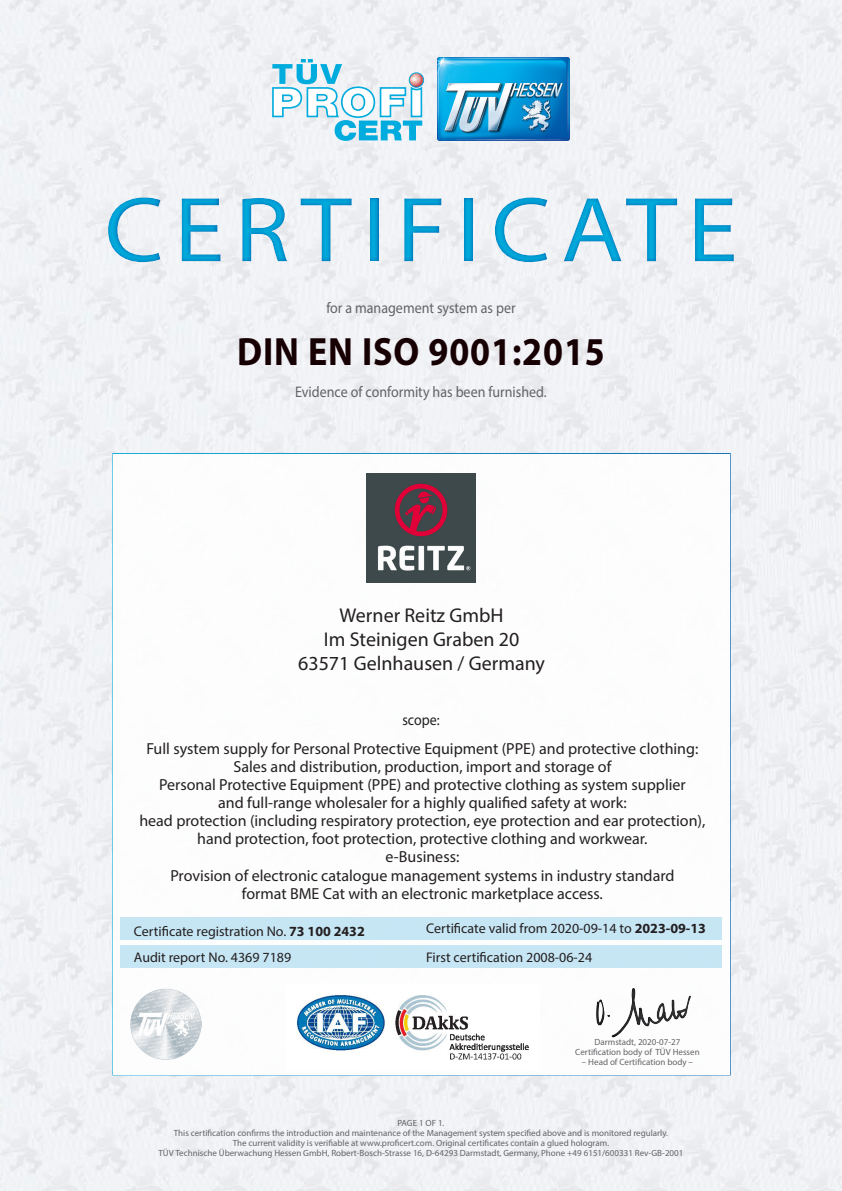
<style>
.page{position:relative;width:842px;height:1191px;background:#fff}
.page>*{position:absolute;margin:0;border:0;box-sizing:border-box;transform-origin:0 0}
.t1{font:93px "Myriad Pro";letter-spacing:.1em;color:#00acdd;scale:1.1 1}
.t2{font:700 39.6px "Myriad Pro";letter-spacing:.025em;color:#170003;scale:.91 1}
.t3{font:20px "Myriad Pro";color:#231f20}
.t4{font:16px "Myriad Pro";color:#231f20}
.t5{font:15.4px "Myriad Pro";color:#636366;scale:.91 1}
.t6{font:15.4px "Myriad Pro";color:#231f20;scale:.91 1}
.t7{font:14px "Myriad Pro";color:#231f20}
.t8{font:9px/10px "Myriad Pro";color:#636366;text-align:center}
.s1{font-weight:700}
</style>
<div class="page">
<img style="left:0;top:0;width:842px;height:1191px">
<img style="left:437px;top:57px;width:132px;height:83px">
<svg style="left:272px;top:59px;width:152px;height:82px"></svg>
<div style="left:112px;top:453px;width:619px;height:622px;background:#fff;border:2px solid #fff"></div>
<div style="left:120px;top:945px;width:602px;height:23px;background:#c1e4f4"></div>
<div style="left:121px;top:917px;width:601px;height:22px;background:#c1e4f4"></div>
<img style="left:296px;top:995px;width:233px;height:65px">
<img style="left:596px;top:988px;width:95px;height:50px">
<div style="left:0;top:172px;width:842px;height:114px;background:#006bb6;opacity:.75"></div>
<img style="left:130px;top:988px;width:71px;height:71px">
<img style="left:366px;top:473px;width:110px;height:110px">
<h1 class="t1" style="left:104px;top:173px;width:577px">CERTIFICATE</h1>
<p class="t5" style="left:326px;top:298px;width:209px">for a management system as per</p>
<p class="t2" style="left:237px;top:326px;width:406px">DIN EN ISO 9001:2015</p>
<p class="t5" style="left:295px;top:382px;width:278px">Evidence of conformity has been furnished.</p>
<p class="t3" style="left:340px;top:603px;width:165px">Werner Reitz GmbH</p>
<p class="t3" style="left:324px;top:627px;width:197px">Im Steinigen Graben 20</p>
<p class="t3" style="left:298px;top:651px;width:248px">63571 Gelnhausen / Germany</p>
<p class="t6" style="left:402px;top:710px;width:42px">scope:</p>
<p class="t4" style="left:146px;top:739px;width:553px">Full system supply for Personal Protective Equipment (PPE) and protective clothing:</p>
<p class="t4" style="left:233px;top:757px;width:379px">Sales and distribution, production, import and storage of</p>
<p class="t4" style="left:159px;top:775px;width:528px">Personal Protective Equipment (PPE) and protective clothing as system supplier</p>
<p class="t4" style="left:218px;top:793px;width:410px">and full-range wholesaler for a highly qualified safety at work:</p>
<p class="t4" style="left:139px;top:811px;width:568px">head protection (including respiratory protection, eye protection and ear protection),</p>
<p class="t4" style="left:197px;top:829px;width:452px">hand protection, foot protection, protective clothing and workwear.</p>
<p class="t4" style="left:385px;top:847px;width:75px">e-Business:</p>
<p class="t4" style="left:170px;top:865px;width:506px">Provision of electronic catalogue management systems in industry standard</p>
<p class="t4" style="left:242px;top:883px;width:363px">format BME Cat with an electronic marketplace access.</p>
<p class="t7" style="left:426px;top:919px;width:281px">Certificate valid from 2020-09-14 to <span class="s1">2023-09-13</span></p>
<p class="t7" style="left:134px;top:922px;width:232px">Certificate registration No. <span class="s1">73 100 2432</span></p>
<p class="t7" style="left:134px;top:948px;width:159px">Audit report No. 4369 7189</p>
<p class="t7" style="left:426px;top:948px;width:168px">First certification 2008-06-24</p>
<p class="t8" style="left:575px;top:1037px;width:126px">Darmstadt, 2020-07-27<br>Certification body of TÜV Hessen</p>
<p class="t8" style="left:582px;top:1057px;width:113px">– Head of Certification body –</p>
<p class="t8" style="left:397px;top:1118px;width:49px">PAGE 1 OF 1.</p>
<p class="t8" style="left:174px;top:1128px;width:496px">This certification confirms the introduction and maintenance of the Management system specified above and is monitored regularly.</p>
<p class="t8" style="left:233px;top:1138px;width:378px">The current validity is verifiable at www.proficert.com. Original certificates contain a glued hologram.</p>
<p class="t8" style="left:159px;top:1148px;width:526px">TÜV Technische Überwachung Hessen GmbH, Robert-Bosch-Strasse 16, D-64293 Darmstadt, Germany, Phone +49 6151/600331 Rev-GB-2001</p>
</div>
